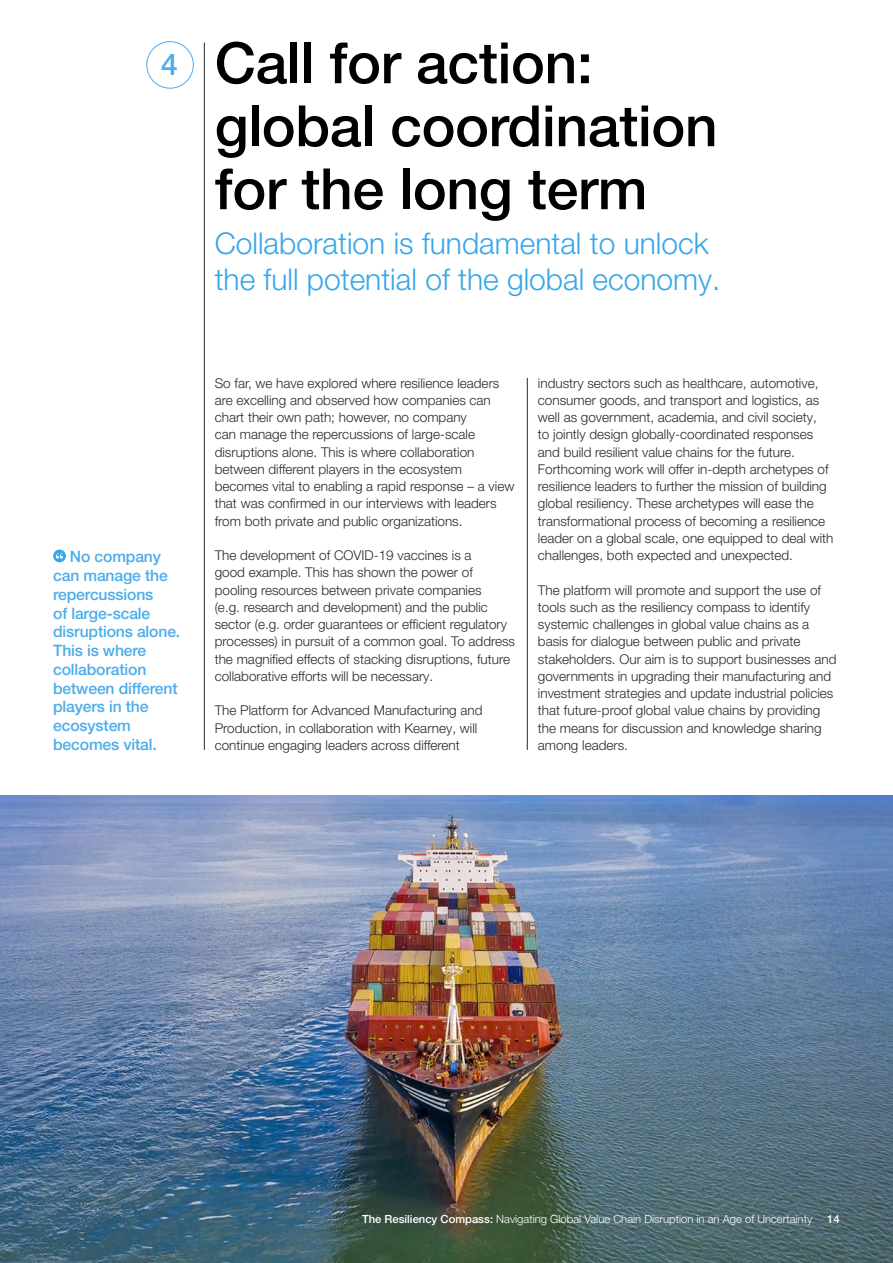
<style>
.page{position:relative;width:893px;height:1263px;background:#fff}
.page>*{position:absolute;margin:0;border:0;box-sizing:border-box;transform-origin:0 0}
.t1{font:500 57px/63px "Helvetica Neue LT Pro";letter-spacing:-.005em;color:#000}
.t2{font:300 30px/36px "Helvetica Neue LT Pro";color:#36a7e9}
.t3{font:500 30px "Helvetica Neue LT Pro";color:#4cadea}
.t4{font:500 15.75px/18.8px "Helvetica Neue LT Pro";letter-spacing:-.01em;color:#4cadea}
.t5{font:300 13.5px/17.2px "Helvetica Neue LT Pro";color:#292929}
.t6{font:300 11.25px "Helvetica Neue LT Pro";color:#fff}
.t7{font:500 11.25px "Helvetica Neue LT Pro";color:#fff}
.s1{font-weight:500}
</style>
<div class="page">
<div style="left:147px;top:41px;width:47px;height:47px;border:1px solid #4cadea;border-radius:50%"></div>
<hr style="left:204px;top:43px;width:1px;height:707px;background:#292929">
<hr style="left:527px;top:378px;width:1px;height:372px;background:#292929">
<div style="left:53px;top:550px;width:13px;height:12px;background:#36a7e9;border-radius:50%"></div>
<svg style="left:56px;top:553px;width:7px;height:6px"></svg>
<img style="left:0;top:795px;width:893px;height:468px">
<h2 class="t3" style="left:161px;top:46px;width:18px">4</h2>
<p class="t4" style="left:53px;top:547px;width:129px;text-indent:17px">No company can manage the repercussions<br>of large-scale disruptions alone.<br>This is where collaboration between different players in the ecosystem becomes vital.</p>
<h1 class="t1" style="left:215px;top:31px;width:504px">Call for action: global coordination for the long term</h1>
<h2 class="t2" style="left:215px;top:224px;width:507px">Collaboration is fundamental to unlock the full potential of the global economy.</h2>
<p class="t5" style="left:215px;top:374px;width:301px">So far, we have explored where resilience leaders are excelling and observed how companies can chart their own path; however, no company<br>can manage the repercussions of large-scale disruptions alone. This is where collaboration between different players in the ecosystem becomes vital to enabling a rapid response – a view that was confirmed in our interviews with leaders from both private and public organizations.</p>
<p class="t5" style="left:215px;top:546px;width:302px">The development of COVID-19 vaccines is a<br>good example. This has shown the power of pooling resources between private companies<br>(e.g. research and development) and the public sector (e.g. order guarantees or efficient regulatory processes) in pursuit of a common goal. To address the magnified effects of stacking disruptions, future collaborative efforts will be necessary.</p>
<p class="t5" style="left:215px;top:702px;width:269px">The Platform for Advanced Manufacturing and<br>Production, in collaboration with Kearney, will continue engaging leaders across different</p>
<p class="t5" style="left:538px;top:374px;width:297px">industry sectors such as healthcare, automotive, consumer goods, and transport and logistics, as well as government, academia, and civil society,<br>to jointly design globally-coordinated responses and build resilient value chains for the future.<br>Forthcoming work will offer in-depth archetypes of resilience leaders to further the mission of building global resiliency. These archetypes will ease the transformational process of becoming a resilience leader on a global scale, one equipped to deal with challenges, both expected and unexpected.</p>
<p class="t5" style="left:538px;top:581px;width:300px">The platform will promote and support the use of tools such as the resiliency compass to identify systemic challenges in global value chains as a basis for dialogue between public and private stakeholders. Our aim is to support businesses and governments in upgrading their manufacturing and investment strategies and update industrial policies that future-proof global value chains by providing the means for discussion and knowledge sharing among leaders.</p>
<p class="t6" style="left:362px;top:1212px;width:452px"><span class="s1">The Resiliency Compass:</span> Navigating Global Value Chain Disruption in an Age of Uncertainty</p>
<p class="t7" style="left:827px;top:1212px;width:14px">14</p>
</div>
